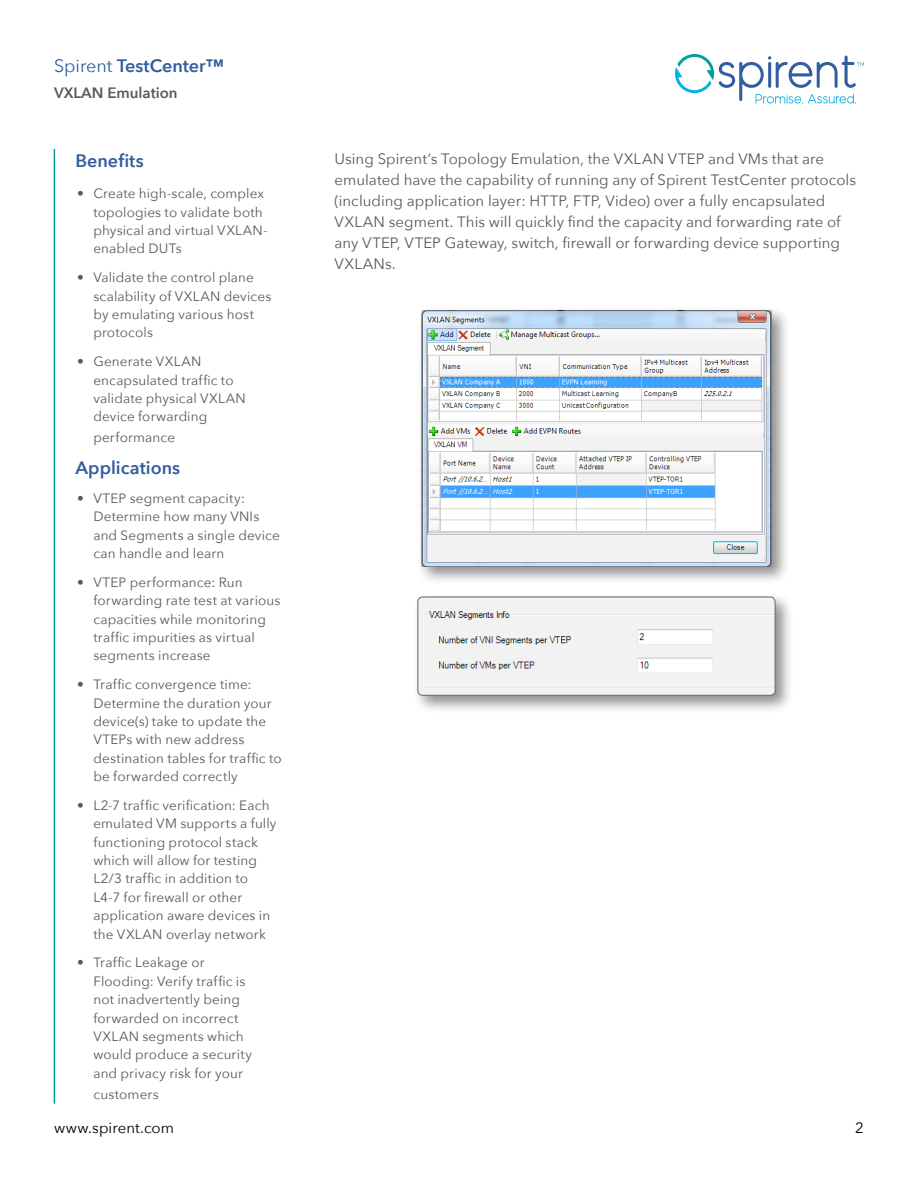
<style>
.page{position:relative;width:918px;height:1188px;background:#fff}
.page>*{position:absolute;margin:0;border:0;box-sizing:border-box;transform-origin:0 0}
.t1{font:600 18px "Avenir Next";color:#325d9e}
.t2{font:15px/21px "Avenir Next";letter-spacing:.005em;color:#58595b}
.t3{font:15px "Avenir Next";letter-spacing:.005em;color:#000}
.t4{font:600 15px "Avenir Next";color:#58595b}
.t5{font:13.5px/18.3px "Avenir Next";letter-spacing:.01em;color:#58595b}
.s1{font-weight:400}
</style>
<div class="page">
<svg style="left:675px;top:54px;width:189px;height:50px"></svg>
<hr style="left:54px;top:149px;width:1px;height:955px;background:#00a19c">
<div style="left:416px;top:305px;width:374px;height:280px;background:#000;opacity:.45"></div>
<img style="left:421px;top:310px;width:351px;height:256px">
<div style="left:412px;top:592px;width:382px;height:122px;background:#000;opacity:.45"></div>
<img style="left:419px;top:598px;width:355px;height:96px">
<div style="left:417px;top:596px;width:359px;height:100px;border:1px solid #656c72;border-radius:5px"></div>
<h1 class="t1" style="left:54px;top:50px;width:171px"><span class="s1">Spirent</span> TestCenter™</h1>
<p class="t4" style="left:54px;top:79px;width:125px">VXLAN Emulation</p>
<h1 class="t1" style="left:75px;top:145px;width:70px">Benefits</h1>
<p class="t5" style="left:93px;top:184px;width:176px;text-indent:-16px">• Create high-scale, complex topologies to validate both physical and virtual VXLAN&shy;enabled DUTs</p>
<p class="t5" style="left:93px;top:268px;width:180px;text-indent:-16px">• Validate the control plane scalability of VXLAN devices by emulating various host protocols</p>
<p class="t5" style="left:93px;top:352px;width:154px;text-indent:-16px">• Generate VXLAN encapsulated traffic to validate physical VXLAN device forwarding</p>
<p class="t5" style="left:93px;top:428px;width:83px">performance</p>
<h1 class="t1" style="left:75px;top:452px;width:106px">Applications</h1>
<p class="t5" style="left:93px;top:488px;width:188px;text-indent:-16px">• VTEP segment capacity:<br>Determine how many VNIs and Segments a single device can handle and learn</p>
<p class="t5" style="left:93px;top:572px;width:189px;text-indent:-16px">• VTEP performance: Run forwarding rate test at various capacities while monitoring traffic impurities as virtual segments increase</p>
<p class="t5" style="left:93px;top:675px;width:190px;text-indent:-16px">• Traffic convergence time:<br>Determine the duration your device(s) take to update the<br>VTEPs with new address destination tables for traffic to be forwarded correctly</p>
<p class="t5" style="left:93px;top:796px;width:185px;text-indent:-16px">• L2-7 traffic verification: Each emulated VM supports a fully functioning protocol stack which will allow for testing<br>L2/3 traffic in addition to<br>L4-7 for firewall or other application aware devices in the VXLAN overlay network</p>
<p class="t5" style="left:93px;top:953px;width:160px;text-indent:-16px">• Traffic Leakage or<br>Flooding: Verify traffic is not inadvertently being forwarded on incorrect<br>VXLAN segments which would produce a security and privacy risk for your</p>
<p class="t5" style="left:93px;top:1084px;width:67px">customers</p>
<p class="t2" style="left:334px;top:148px;width:523px">Using Spirent’s Topology Emulation, the VXLAN VTEP and VMs that are emulated have the capability of running any of Spirent TestCenter protocols (including application layer: HTTP, FTP, Video) over a fully encapsulated VXLAN segment. This will quickly find the capacity and forwarding rate of any VTEP, VTEP Gateway, switch, firewall or forwarding device supporting VXLANs.</p>
<p class="t3" style="left:54px;top:1115px;width:122px">www.spirent.com</p>
<p class="t3" style="left:855px;top:1115px;width:10px">2</p>
</div>
